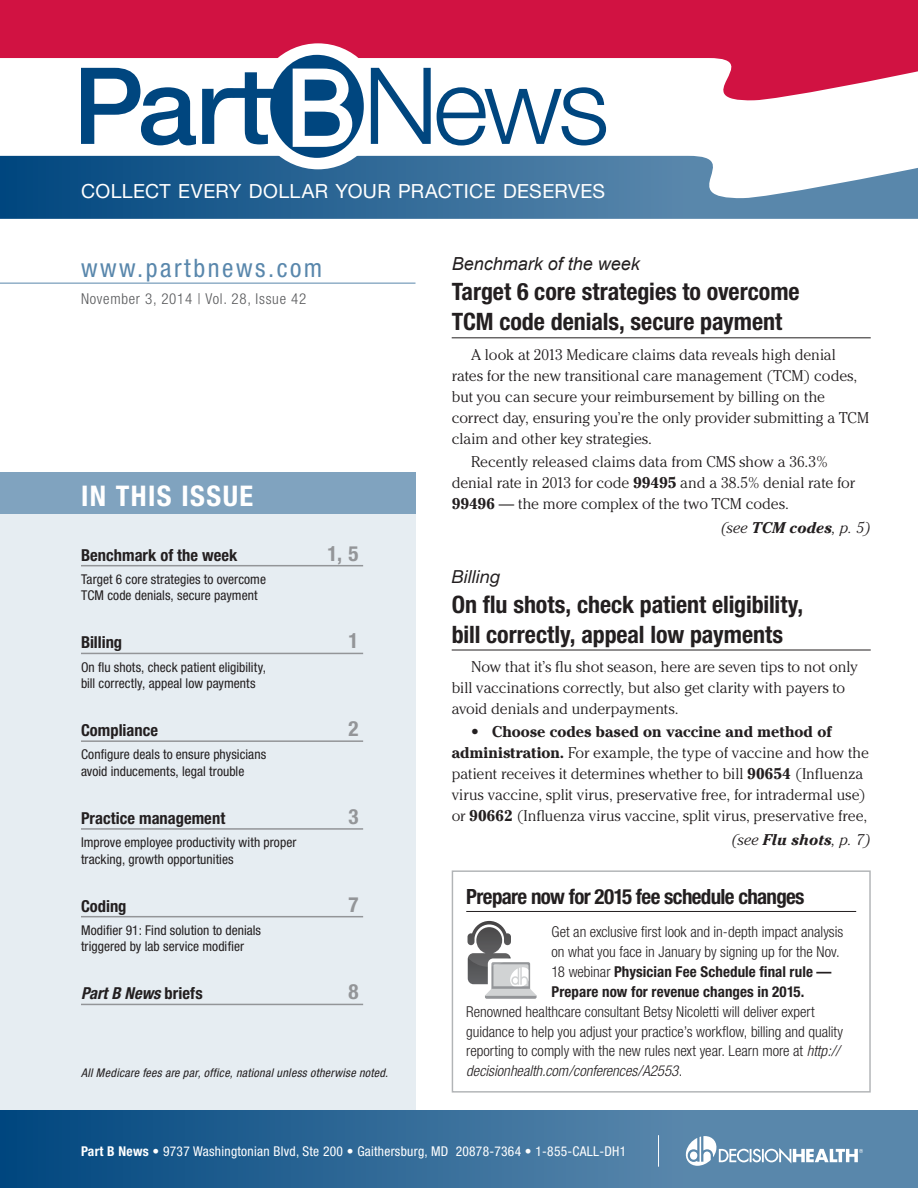
<style>
.page{position:relative;width:918px;height:1188px;background:#fff}
.page>*{position:absolute;margin:0;border:0;box-sizing:border-box;transform-origin:0 0}
.t1{font:700 condensed 28.5px "Helvetica Neue";letter-spacing:.05em;color:#fff}
.t2{font:condensed 25.5px "Helvetica Neue";letter-spacing:.1em;color:#5987ac}
.t3{font:700 condensed 24px/30px "Helvetica Neue";color:#231f20}
.t4{font:700 condensed 21px "Helvetica Neue";letter-spacing:-.03em;color:#231f20}
.t5{font:700 condensed 21px "Helvetica Neue";color:#939598}
.t6{font:19.5px "Helvetica Neue";letter-spacing:.02em;color:#fff}
.t7{font:italic 18px "Arial";color:#231f20}
.t8{font:italic 18px "Helvetica Neue";color:#231f20}
.t9{font:700 condensed 16.5px "Helvetica Neue";color:#231f20}
.t10{font:italic 700 condensed 16.5px "Helvetica Neue";color:#231f20}
.t11{font:300 15.45px/21px "Cheltenham";letter-spacing:-.005em;color:#231f20}
.t12{font:italic 300 15.45px "Cheltenham";letter-spacing:.005em;color:#231f20}
.t13{font:300 condensed 15px/19.8px "Helvetica Neue";color:#231f20}
.t14{font:300 condensed 15px "Helvetica Neue";letter-spacing:.05em;color:#58595b}
.t15{font:condensed 13.5px/16.5px "Helvetica Neue";letter-spacing:.005em;color:#231f20}
.t16{font:condensed 13.5px "Helvetica Neue";letter-spacing:.02em;color:#fff}
.t17{font:italic condensed 12px "Helvetica Neue";letter-spacing:.025em;color:#231f20}
.s1{font-style:normal}
.s2{font-weight:700}
.s3{font-family:"Helvetica Neue"}
.s4{font-style:italic}
</style>
<div class="page">
<svg style="left:0;top:0;width:918px;height:101px;fill:#d11242"></svg>
<svg style="left:0;top:156px;width:918px;height:63px;background:#4a7ca4"></svg>
<div style="left:0;top:472px;width:416px;height:676px;background:#e6edf2"></div>
<svg style="left:0;top:1111px;width:918px;height:77px;background:#346c99"></svg>
<svg style="left:686px;top:1136px;width:177px;height:30px"></svg>
<hr style="left:658px;top:1135px;width:1px;height:32px;background:#fff">
<hr style="left:0;top:283px;width:416px;height:1px;background:#5987ac">
<div style="left:0;top:472px;width:416px;height:42px;background:#80a3bf"></div>
<div style="left:255px;top:43px;width:126px;height:126px;background:#fff;border-radius:50%"></div>
<svg style="left:81px;top:68px;width:115px;height:77px"></svg>
<svg style="left:202px;top:55px;width:162px;height:103px"></svg>
<svg style="left:371px;top:68px;width:60px;height:76px"></svg>
<svg style="left:437px;top:87px;width:169px;height:58px"></svg>
<hr style="left:81px;top:565px;width:282px;height:1px;background:#939598">
<hr style="left:81px;top:653px;width:282px;height:1px;background:#939598">
<hr style="left:81px;top:740px;width:282px;height:2px;background:#939598">
<hr style="left:81px;top:828px;width:282px;height:2px;background:#939598">
<hr style="left:81px;top:916px;width:282px;height:1px;background:#939598">
<hr style="left:81px;top:1004px;width:282px;height:1px;background:#939598">
<hr style="left:466px;top:911px;width:390px;height:1px;background:#231f20">
<svg style="left:467px;top:920px;width:70px;height:79px"></svg>
<div style="left:452px;top:870px;width:419px;height:223px;border:1px solid #b1b4b6"></div>
<hr style="left:452px;top:337px;width:419px;height:1px;background:#231f20">
<hr style="left:452px;top:650px;width:419px;height:1px;background:#231f20">
<p class="t6" style="left:81px;top:180px;width:526px">COLLECT EVERY DOLLAR YOUR PRACTICE DESERVES</p>
<h2 class="t2" style="left:81px;top:254px;width:243px">www.partbnews.com</h2>
<p class="t14" style="left:81px;top:290px;width:227px">November 3, 2014 | Vol. 28, Issue 42</p>
<h1 class="t1" style="left:81px;top:478px;width:174px">IN THIS ISSUE</h1>
<p class="t9" style="left:81px;top:545px;width:158px">Benchmark of the week</p>
<h3 class="t5" style="left:328px;top:540px;width:32px">1, 5</h3>
<p class="t15" style="left:81px;top:571px;width:187px">Target 6 core strategies to overcome<br>TCM code denials, secure payment</p>
<p class="t9" style="left:81px;top:633px;width:43px">Billing</p>
<h3 class="t5" style="left:348px;top:628px;width:12px">1</h3>
<p class="t15" style="left:81px;top:659px;width:186px">On flu shots, check patient eligibility, bill correctly, appeal low payments</p>
<p class="t9" style="left:81px;top:720px;width:79px">Compliance</p>
<h3 class="t5" style="left:348px;top:716px;width:12px">2</h3>
<p class="t15" style="left:81px;top:746px;width:187px">Configure deals to ensure physicians avoid inducements, legal trouble</p>
<p class="t9" style="left:81px;top:808px;width:146px">Practice management</p>
<h3 class="t5" style="left:348px;top:804px;width:12px">3</h3>
<p class="t15" style="left:81px;top:834px;width:217px">Improve employee productivity with proper tracking, growth opportunities</p>
<p class="t9" style="left:81px;top:896px;width:47px">Coding</p>
<h3 class="t5" style="left:348px;top:891px;width:12px">7</h3>
<p class="t15" style="left:81px;top:922px;width:182px">Modifier 91: Find solution to denials triggered by lab service modifier</p>
<p class="t10" style="left:81px;top:984px;width:123px">Part B News <span class="s1">briefs</span></p>
<h3 class="t5" style="left:348px;top:979px;width:12px">8</h3>
<p class="t17" style="left:81px;top:1066px;width:309px">All Medicare fees are par, office, national unless otherwise noted.</p>
<p class="t7" style="left:452px;top:252px;width:190px">Benchmark of the week</p>
<h3 class="t3" style="left:452px;top:277px;width:349px">Target 6 core strategies to overcome<br>TCM code denials, secure payment</h3>
<p class="t11" style="left:452px;top:344px;width:419px;text-indent:19px">A look at 2013 Medicare claims data reveals high denial rates for the new transitional care management (TCM) codes, but you can secure your reimbursement by billing on the correct day, ensuring you’re the only provider submitting a TCM claim and other key strategies.</p>
<p class="t11" style="left:452px;top:451px;width:405px;text-indent:19px">Recently released claims data from CMS show a 36.3% denial rate in 2013 for code <span class="s2">99495</span> and a 38.5% denial rate for<br><span class="s2">99496</span> — the more complex of the two TCM codes.</p>
<p class="t12" style="left:721px;top:519px;width:152px">(see <span class="s2">TCM codes</span>, p. 5)</p>
<p class="t8" style="left:452px;top:565px;width:50px">Billing</p>
<h3 class="t3" style="left:452px;top:589px;width:353px">On flu shots, check patient eligibility, bill correctly, appeal low payments</h3>
<p class="t11" style="left:452px;top:656px;width:408px;text-indent:19px">Now that it’s flu shot season, here are seven tips to not only bill vaccinations correctly, but also get clarity with payers to avoid denials and underpayments.</p>
<p class="t11" style="left:452px;top:721px;width:419px;text-indent:19px"><span class="s3">•</span> <span class="s2">Choose codes based on vaccine and method of administration.</span> For example, the type of vaccine and how the patient receives it determines whether to bill <span class="s2">90654</span> (Influenza virus vaccine, split virus, preservative free, for intradermal use) or <span class="s2">90662</span> (Influenza virus vaccine, split virus, preservative free,</p>
<p class="t12" style="left:732px;top:831px;width:141px">(see <span class="s2">Flu shots</span>, p. 7)</p>
<h3 class="t4" style="left:466px;top:884px;width:340px">Prepare now for 2015 fee schedule changes</h3>
<p class="t13" style="left:551px;top:922px;width:293px">Get an exclusive first look and in-depth impact analysis on what you face in January by signing up for the Nov.<br>18 webinar <span class="s2">Physician Fee Schedule final rule — Prepare now for revenue changes in 2015.</span></p>
<p class="t13" style="left:466px;top:1001px;width:378px">Renowned healthcare consultant Betsy Nicoletti will deliver expert guidance to help you adjust your practice’s workflow, billing and quality reporting to comply with the new rules next year. Learn more at <span class="s4">http:// decisionhealth.com/conferences/A2553</span>.</p>
<p class="t16" style="left:81px;top:1144px;width:547px"><span class="s2">Part B News</span> • 9737 Washingtonian Blvd, Ste 200 • Gaithersburg, MD 20878-7364 • 1-855-CALL-DH1</p>
</div>
